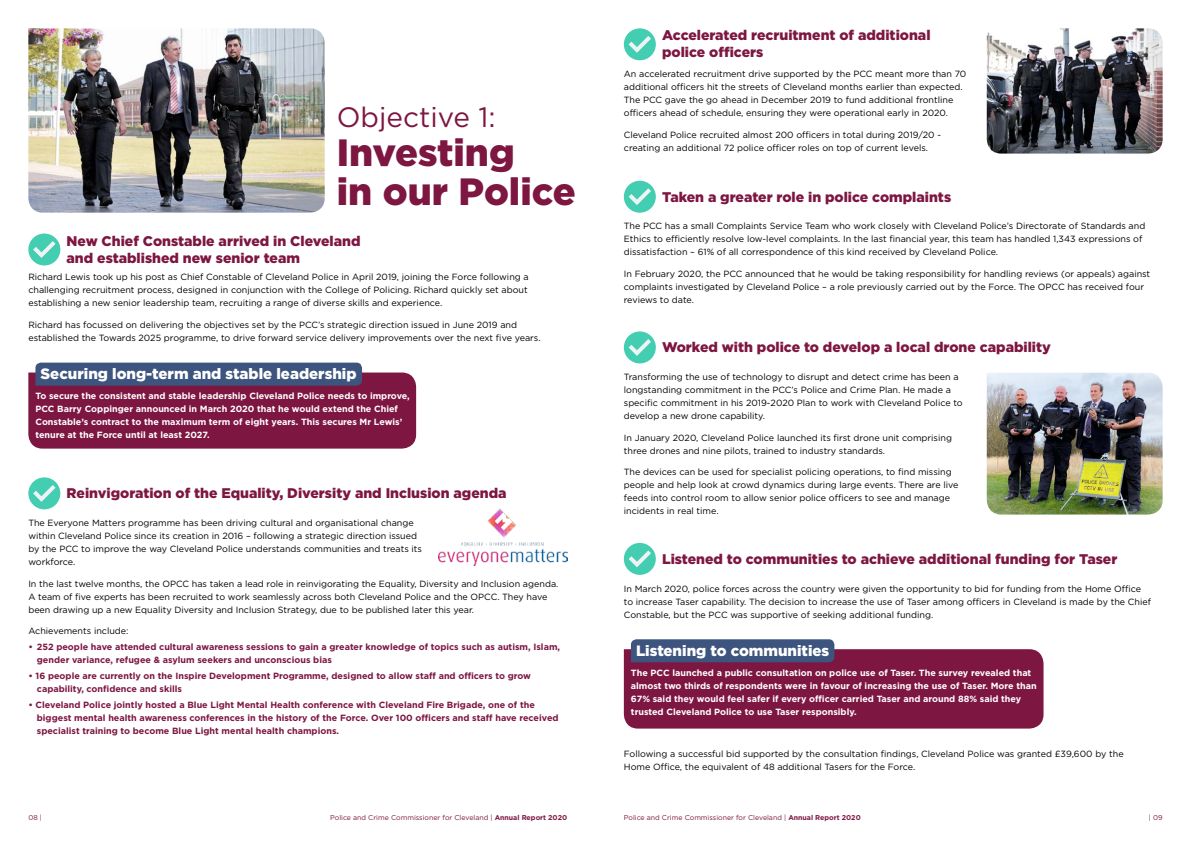
<style>
.page{position:relative;width:1191px;height:842px;background:#fff}
.page>*{position:absolute;margin:0;border:0;box-sizing:border-box;transform-origin:0 0}
.t1{font:900 38px/39px "Gotham";color:#7d1641}
.t2{font:28px "Gotham";color:#7d1641}
.t3{font:900 15px "Gotham";color:#fff}
.t4{font:900 14px/17px "Gotham";color:#7d1641}
.t5{font:9px/13px "Gotham";color:#000}
.t6{font:700 9px/13px "Gotham";color:#7d1641}
.t7{font:700 9px/13px "Gotham";color:#fff}
.t8{font:7px "Gotham";color:#7d1641}
.s1{font-weight:700}
</style>
<div class="page">
<div style="left:28px;top:233px;width:32px;height:32px;background:#43cdb1;border-radius:50%"></div>
<svg style="left:33px;top:241px;width:23px;height:17px"></svg>
<div style="left:28px;top:477px;width:32px;height:32px;background:#43cdb1;border-radius:50%"></div>
<svg style="left:33px;top:485px;width:23px;height:17px"></svg>
<div style="left:624px;top:28px;width:32px;height:32px;background:#43cdb1;border-radius:50%"></div>
<svg style="left:628px;top:36px;width:23px;height:17px"></svg>
<div style="left:624px;top:181px;width:32px;height:32px;background:#43cdb1;border-radius:50%"></div>
<svg style="left:628px;top:188px;width:23px;height:17px"></svg>
<div style="left:624px;top:331px;width:32px;height:32px;background:#43cdb1;border-radius:50%"></div>
<svg style="left:628px;top:339px;width:23px;height:17px"></svg>
<div style="left:624px;top:543px;width:32px;height:32px;background:#43cdb1;border-radius:50%"></div>
<svg style="left:628px;top:550px;width:23px;height:17px"></svg>
<svg style="left:28px;top:363px;width:388px;height:86px;background:#722a54"></svg>
<svg style="left:624px;top:639px;width:419px;height:90px;background:#7d2d55"></svg>
<img style="left:438px;top:508px;width:129px;height:57px">
<img style="left:986px;top:373px;width:176px;height:141px">
<img style="left:986px;top:28px;width:176px;height:126px">
<img style="left:28px;top:28px;width:297px;height:185px">
<h2 class="t2" style="left:337px;top:101px;width:160px">Objective 1:</h2>
<h1 class="t1" style="left:337px;top:132px;width:240px">Investing<br>in our Police</h1>
<h3 class="t4" style="left:67px;top:232px;width:295px">New Chief Constable arrived in Cleveland and established new senior team</h3>
<p class="t5" style="left:28px;top:270px;width:502px;text-align:justify">Richard Lewis took up his post as Chief Constable of Cleveland Police in April 2019, joining the Force following a challenging recruitment process, designed in conjunction with the College of Policing. Richard quickly set about establishing a new senior leadership team, recruiting a range of diverse skills and experience.</p>
<p class="t5" style="left:28px;top:318px;width:514px">Richard has focussed on delivering the objectives set by the PCC’s strategic direction issued in June 2019 and established the Towards 2025 programme, to drive forward service delivery improvements over the next five years.</p>
<h3 class="t3" style="left:41px;top:364px;width:317px">Securing long-term and stable leadership</h3>
<p class="t7" style="left:35px;top:389px;width:376px">To secure the consistent and stable leadership Cleveland Police needs to improve, PCC Barry Coppinger announced in March 2020 that he would extend the Chief Constable’s contract to the maximum term of eight years. This secures Mr Lewis’ tenure at the Force until at least 2027.</p>
<h3 class="t4" style="left:67px;top:485px;width:441px">Reinvigoration of the Equality, Diversity and Inclusion agenda</h3>
<p class="t5" style="left:28px;top:516px;width:395px">The Everyone Matters programme has been driving cultural and organisational change within Cleveland Police since its creation in 2016 – following a strategic direction issued by the PCC to improve the way Cleveland Police understands communities and treats its workforce.</p>
<p class="t5" style="left:28px;top:577px;width:531px">In the last twelve months, the OPCC has taken a lead role in reinvigorating the Equality, Diversity and Inclusion agenda.<br>A team of five experts has been recruited to work seamlessly across both Cleveland Police and the OPCC. They have been drawing up a new Equality Diversity and Inclusion Strategy, due to be published later this year.</p>
<p class="t5" style="left:28px;top:624px;width:102px">Achievements include:</p>
<p class="t6" style="left:37px;top:640px;width:525px;text-indent:-9px">• 252 people have attended cultural awareness sessions to gain a greater knowledge of topics such as autism, Islam, gender variance, refugee &amp; asylum seekers and unconscious bias</p>
<p class="t6" style="left:37px;top:669px;width:495px;text-indent:-9px">• 16 people are currently on the Inspire Development Programme, designed to allow staff and officers to grow capability, confidence and skills</p>
<p class="t6" style="left:37px;top:698px;width:523px;text-indent:-9px">• Cleveland Police jointly hosted a Blue Light Mental Health conference with Cleveland Fire Brigade, one of the biggest mental health awareness conferences in the history of the Force. Over 100 officers and staff have received specialist training to become Blue Light mental health champions.</p>
<h3 class="t4" style="left:662px;top:27px;width:270px">Accelerated recruitment of additional police officers</h3>
<p class="t5" style="left:624px;top:67px;width:344px">An accelerated recruitment drive supported by the PCC meant more than 70 additional officers hit the streets of Cleveland months earlier than expected.<br>The PCC gave the go ahead in December 2019 to fund additional frontline officers ahead of schedule, ensuring they were operational early in 2020.</p>
<p class="t5" style="left:624px;top:128px;width:319px">Cleveland Police recruited almost 200 officers in total during 2019/20 - creating an additional 72 police officer roles on top of current levels.</p>
<h3 class="t4" style="left:662px;top:188px;width:291px">Taken a greater role in police complaints</h3>
<p class="t5" style="left:624px;top:220px;width:523px">The PCC has a small Complaints Service Team who work closely with Cleveland Police’s Directorate of Standards and<br>Ethics to efficiently resolve low-level complaints. In the last financial year, this team has handled 1,343 expressions of dissatisfaction – 61% of all correspondence of this kind received by Cleveland Police.</p>
<p class="t5" style="left:624px;top:267px;width:528px">In February 2020, the PCC announced that he would be taking responsibility for handling reviews (or appeals) against complaints investigated by Cleveland Police – a role previously carried out by the Force. The OPCC has received four reviews to date.</p>
<h3 class="t4" style="left:662px;top:339px;width:390px">Worked with police to develop a local drone capability</h3>
<p class="t5" style="left:624px;top:370px;width:340px">Transforming the use of technology to disrupt and detect crime has been a longstanding commitment in the PCC’s Police and Crime Plan. He made a specific commitment in his 2019-2020 Plan to work with Cleveland Police to develop a new drone capability.</p>
<p class="t5" style="left:624px;top:431px;width:330px">In January 2020, Cleveland Police launched its first drone unit comprising three drones and nine pilots, trained to industry standards.</p>
<p class="t5" style="left:624px;top:465px;width:336px">The devices can be used for specialist policing operations, to find missing people and help look at crowd dynamics during large events. There are live feeds into control room to allow senior police officers to see and manage incidents in real time.</p>
<h3 class="t4" style="left:662px;top:550px;width:457px">Listened to communities to achieve additional funding for Taser</h3>
<p class="t5" style="left:624px;top:582px;width:529px">In March 2020, police forces across the country were given the opportunity to bid for funding from the Home Office to increase Taser capability. The decision to increase the use of Taser among officers in Cleveland is made by the Chief<br>Constable, but the PCC was supportive of seeking additional funding.</p>
<h3 class="t3" style="left:636px;top:640px;width:195px">Listening to communities</h3>
<p class="t7" style="left:631px;top:666px;width:407px">The PCC launched a public consultation on police use of Taser. The survey revealed that almost two thirds of respondents were in favour of increasing the use of Taser. More than 67% said they would feel safer if every officer carried Taser and around 88% said they trusted Cleveland Police to use Taser responsibly.</p>
<p class="t5" style="left:624px;top:747px;width:501px">Following a successful bid supported by the consultation findings, Cleveland Police was granted £39,600 by the<br>Home Office, the equivalent of 48 additional Tasers for the Force.</p>
<p class="t8" style="left:28px;top:813px;width:15px">08 |</p>
<p class="t8" style="left:330px;top:813px;width:238px">Police and Crime Commissioner for Cleveland | <span class="s1">Annual Report 2020</span></p>
<p class="t8" style="left:624px;top:813px;width:238px">Police and Crime Commissioner for Cleveland | <span class="s1">Annual Report 2020</span></p>
<p class="t8" style="left:1148px;top:813px;width:15px">| 09</p>
</div>
